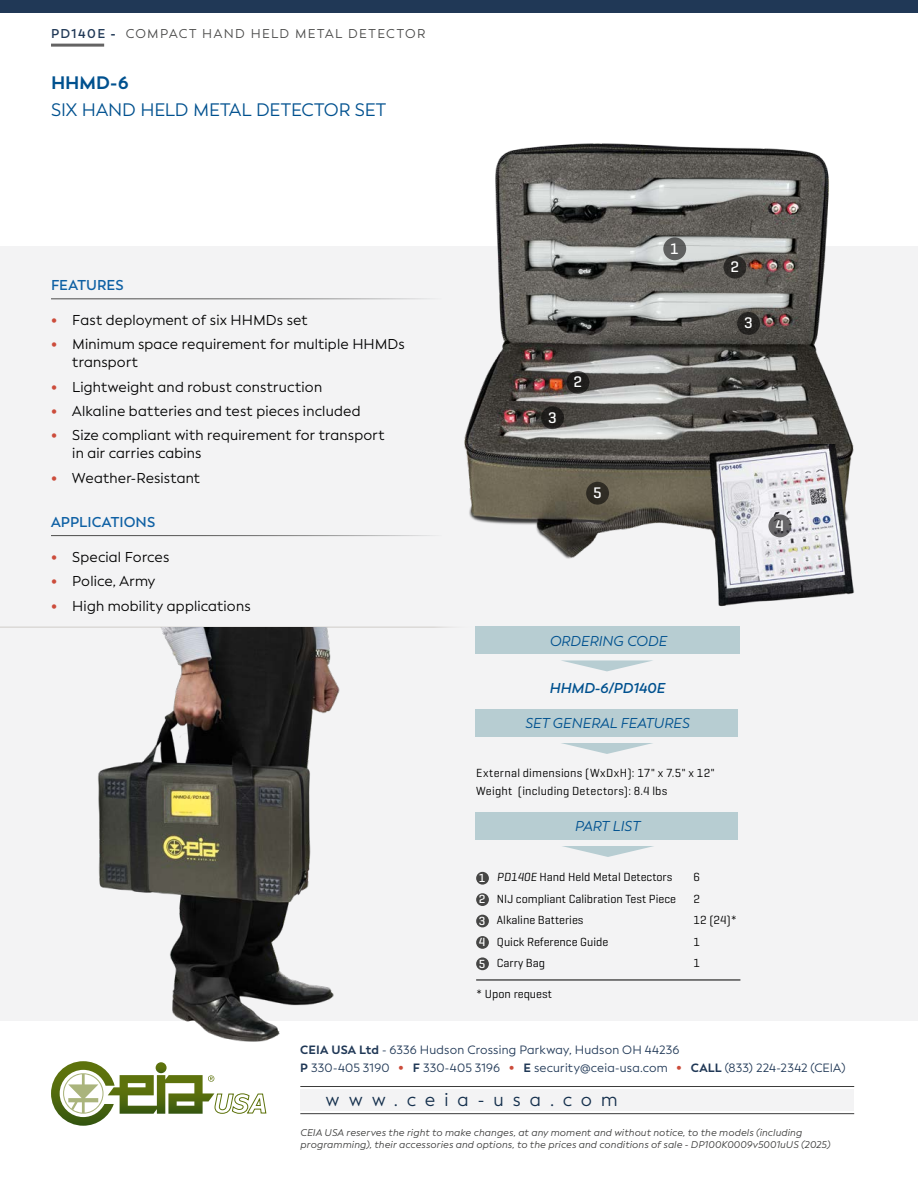
<style>
.page{position:relative;width:918px;height:1188px;background:#fff}
.page>*{position:absolute;margin:0;border:0;box-sizing:border-box;transform-origin:0 0}
.t1{font:18px "Facundo";letter-spacing:-.005em;color:#00518f}
.t2{font:18px "Facundo";letter-spacing:.5em;color:#15304d}
.t3{font:700 18px "Facundo";color:#00518f}
.t4{font:500 15.6px "Geogrotesque";color:#fff}
.t5{font:14.25px/18px "Facundo";letter-spacing:.015em;color:#000}
.t6{font:italic 14.25px "Facundo";color:#00518f}
.t7{font:600 14.25px "Facundo";letter-spacing:.005em;color:#0e60a4}
.t8{font:italic 600 14.25px "Facundo";color:#00518f}
.t9{font:12.75px "Facundo";letter-spacing:.105em;color:#4a4a49}
.t10{font:12px "Geogrotesque";color:#000}
.t11{font:12px/18px "Facundo";letter-spacing:.015em;color:#203856}
.t12{font:12px/18px "Geogrotesque";letter-spacing:.02em;color:#000}
.t13{font:italic 9.75px/12px "Facundo";letter-spacing:.02em;color:#3c3c3b}
.s1{font-weight:600;color:#203856}
.s2{font-weight:700;color:#203856}
.s3{font-weight:900;color:#cc4c3b}
.s4{font-weight:500;color:#fff}
.s5{font-style:italic}
.s6{font-weight:700}
.s7{font-family:"Montserrat Alternates";font-weight:900;color:#cc4c3b}
</style>
<div class="page">
<div style="left:0;top:247px;width:918px;height:774px;background:#f3f3f4"></div>
<div style="left:0;top:0;width:918px;height:13px;background:#203856"></div>
<hr style="left:51px;top:44px;width:53px;height:3px;background:#646363">
<div style="left:300px;top:1090px;width:554px;height:21px;background:#f3f3f4"></div>
<hr style="left:300px;top:1086px;width:554px;height:1px;background:#3c3c3b">
<hr style="left:300px;top:1113px;width:554px;height:1px;background:#3c3c3b">
<svg style="left:51px;top:1061px;width:216px;height:65px"></svg>
<img style="left:452px;top:143px;width:414px;height:416px">
<img style="left:706px;top:444px;width:154px;height:163px">
<div style="left:663px;top:237px;width:23px;height:23px;background:#5f6060;border-radius:50%"></div>
<div style="left:724px;top:256px;width:22px;height:23px;background:#2b2927;border-radius:50%"></div>
<div style="left:567px;top:371px;width:22px;height:23px;background:#1e1d1b;border-radius:50%"></div>
<div style="left:737px;top:312px;width:23px;height:23px;background:#252421;border-radius:50%"></div>
<div style="left:541px;top:406px;width:23px;height:23px;background:#1f1d1b;border-radius:50%"></div>
<div style="left:586px;top:482px;width:23px;height:23px;background:#2e2b23;border-radius:50%"></div>
<svg style="left:768px;top:514px;width:23px;height:23px"></svg>
<hr style="left:0;top:626px;width:476px;height:2px;background:#dbd9d7">
<img style="left:98px;top:628px;width:242px;height:414px">
<svg style="left:561px;top:660px;width:92px;height:11px"></svg>
<svg style="left:562px;top:846px;width:92px;height:11px"></svg>
<svg style="left:561px;top:743px;width:92px;height:11px"></svg>
<div style="left:476px;top:626px;width:264px;height:28px;background:#b7cdd2"></div>
<div style="left:476px;top:812px;width:262px;height:28px;background:#b7cdd2"></div>
<div style="left:476px;top:709px;width:262px;height:28px;background:#b7cdd2"></div>
<hr style="left:51px;top:298px;width:391px;height:1px;background:#fff">
<hr style="left:51px;top:535px;width:391px;height:1px;background:#fff">
<hr style="left:476px;top:980px;width:264px;height:1px;background:#000">
<div style="left:476px;top:872px;width:13px;height:13px;background:#4a4a49;border-radius:50%"></div>
<div style="left:476px;top:893px;width:13px;height:13px;background:#4a4a49;border-radius:50%"></div>
<div style="left:476px;top:915px;width:13px;height:12px;background:#4a4a49;border-radius:50%"></div>
<div style="left:476px;top:936px;width:13px;height:13px;background:#4a4a49;border-radius:50%"></div>
<div style="left:476px;top:957px;width:13px;height:13px;background:#4a4a49;border-radius:50%"></div>
<p class="t9" style="left:51px;top:26px;width:376px"><span class="s1">PD140E</span> <span class="s2">-</span> COMPACT HAND HELD METAL DETECTOR</p>
<p class="t3" style="left:51px;top:72px;width:79px">HHMD-6</p>
<p class="t1" style="left:51px;top:100px;width:337px">SIX HAND HELD METAL DETECTOR SET</p>
<p class="t7" style="left:51px;top:276px;width:74px">FEATURES</p>
<p class="t5" style="left:51px;top:311px;width:258px"><span class="s3">•</span> Fast deployment of six HHMDs set</p>
<p class="t5" style="left:72px;top:336px;width:334px;text-indent:-21px"><span class="s3">•</span> Minimum space requirement for multiple HHMDs transport</p>
<p class="t5" style="left:51px;top:378px;width:273px"><span class="s3">•</span> Lightweight and robust construction</p>
<p class="t5" style="left:51px;top:402px;width:311px"><span class="s3">•</span> Alkaline batteries and test pieces included</p>
<p class="t5" style="left:72px;top:427px;width:314px;text-indent:-21px"><span class="s3">•</span> Size compliant with requirement for transport in air carries cabins</p>
<p class="t5" style="left:51px;top:469px;width:151px"><span class="s3">•</span> Weather-Resistant</p>
<p class="t7" style="left:51px;top:513px;width:106px">APPLICATIONS</p>
<p class="t5" style="left:51px;top:548px;width:120px"><span class="s3">•</span> Special Forces</p>
<p class="t5" style="left:51px;top:572px;width:106px"><span class="s3">•</span> Police, Army</p>
<p class="t5" style="left:51px;top:597px;width:201px"><span class="s3">•</span> High mobility applications</p>
<p class="t4" style="left:548px;top:408px;width:10px">3</p>
<p class="t4" style="left:574px;top:372px;width:10px">2</p>
<p class="t4" style="left:593px;top:483px;width:10px">5</p>
<p class="t4" style="left:670px;top:239px;width:10px">1</p>
<p class="t4" style="left:731px;top:257px;width:10px">2</p>
<p class="t4" style="left:744px;top:313px;width:10px">3</p>
<p class="t4" style="left:775px;top:516px;width:10px">4</p>
<p class="t6" style="left:549px;top:633px;width:119px">ORDERING CODE</p>
<p class="t8" style="left:549px;top:679px;width:117px">HHMD-6/PD140E</p>
<p class="t6" style="left:525px;top:715px;width:166px">SET GENERAL FEATURES</p>
<p class="t12" style="left:476px;top:764px;width:240px">External dimensions (WxDxH): 17" x 7.5" x 12"<br>Weight (including Detectors): 8.4 lbs</p>
<p class="t6" style="left:575px;top:818px;width:67px">PART LIST</p>
<p class="t10" style="left:479px;top:870px;width:195px"><span class="s4">1</span> <span class="s5">PD140E</span> Hand Held Metal Detectors</p>
<p class="t10" style="left:694px;top:870px;width:8px">6</p>
<p class="t10" style="left:479px;top:891px;width:199px"><span class="s4">2</span> NIJ compliant Calibration Test Piece</p>
<p class="t10" style="left:694px;top:891px;width:8px">2</p>
<p class="t10" style="left:479px;top:913px;width:106px"><span class="s4">3</span> Alkaline Batteries</p>
<p class="t10" style="left:694px;top:913px;width:45px">12 (24)*</p>
<p class="t10" style="left:479px;top:934px;width:131px"><span class="s4">4</span> Quick Reference Guide</p>
<p class="t10" style="left:694px;top:934px;width:8px">1</p>
<p class="t10" style="left:479px;top:955px;width:68px"><span class="s4">5</span> Carry Bag</p>
<p class="t10" style="left:694px;top:955px;width:8px">1</p>
<p class="t10" style="left:476px;top:986px;width:77px">* Upon request</p>
<p class="t11" style="left:300px;top:1041px;width:547px"><span class="s6">CEIA USA Ltd</span> - 6336 Hudson Crossing Parkway, Hudson OH 44236<br><span class="s6">P</span> 330-405 3190 <span class="s7">•</span> <span class="s6">F</span> 330-405 3196 <span class="s7">•</span> <span class="s6">E</span> security@ceia-usa.com <span class="s7">•</span> <span class="s6">CALL</span> (833) 224-2342 (CEIA)</p>
<p class="t2" style="left:326px;top:1090px;width:293px">www.ceia-usa.com</p>
<p class="t13" style="left:300px;top:1127px;width:531px">CEIA USA reserves the right to make changes, at any moment and without notice, to the models (including programming), their accessories and options, to the prices and conditions of sale - DP100K0009v5001uUS (2025)</p>
</div>
